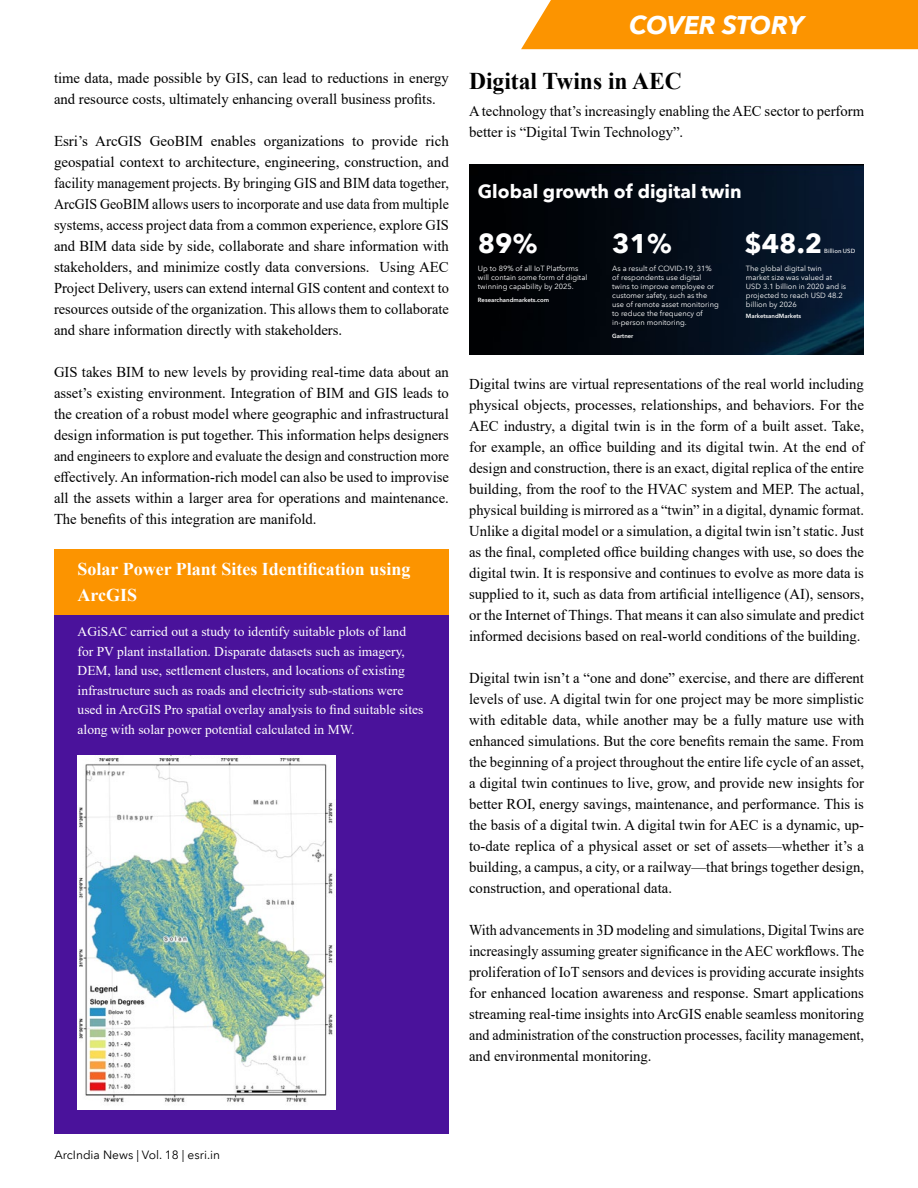
<style>
.page{position:relative;width:918px;height:1188px;background:#fff}
.page>*{position:absolute;margin:0;border:0;box-sizing:border-box;transform-origin:0 0}
.t1{font:700 27px "Avenir Next LT Pro";color:#fff}
.t2{font:italic 700 25.5px "Avenir Next LT Pro";letter-spacing:-.005em;color:#fff}
.t3{font:700 24px "Times New Roman";color:#000}
.t4{font:700 18.75px "Avenir Next LT Pro";color:#fff}
.t5{font:700 18px/25.5px "Times New Roman";color:#fff}
.t6{font:15px/21px "Times New Roman";color:#000;text-align:justify}
.t7{font:15px/21px "Times New Roman";color:#000;text-align:justify;scale:.94 1}
.t8{font:13.5px/19.5px "Times New Roman";color:#fff}
.t9{font:12px "Avenir Next LT Pro";color:#000}
.t10{font:7.5px/9px "Avenir Next LT Pro";color:#fff}
.t11{font:600 6px "Avenir Next LT Pro";color:#fff}
.t12{font:500 6px "Avenir Next LT Pro";color:#fff}
</style>
<div class="page">
<img style="left:469px;top:165px;width:395px;height:190px">
<div style="left:54px;top:549px;width:395px;height:585px;background:#4a129b"></div>
<div style="left:54px;top:549px;width:395px;height:66px;background:#fc9400"></div>
<img style="left:78px;top:756px;width:258px;height:353px">
<div style="left:521px;top:0;width:397px;height:49px;background:#fc9400"></div>
<p class="t6" style="left:54px;top:67px;width:396px">time data, made possible by GIS, can lead to reductions in energy and resource costs, ultimately enhancing overall business profits.</p>
<p class="t6" style="left:54px;top:130px;width:396px">Esri’s ArcGIS GeoBIM enables organizations to provide rich geospatial context to architecture, engineering, construction, and facility management projects. By bringing GIS and BIM data together, ArcGIS GeoBIM allows users to incorporate and use data from multiple systems, access project data from a common experience, explore GIS and BIM data side by side, collaborate and share information with stakeholders, and minimize costly data conversions. Using AEC Project Delivery, users can extend internal GIS content and context to resources outside of the organization. This allows them to collaborate and share information directly with stakeholders.</p>
<p class="t6" style="left:54px;top:361px;width:396px">GIS takes BIM to new levels by providing real-time data about an asset’s existing environment. Integration of BIM and GIS leads to the creation of a robust model where geographic and infrastructural design information is put together. This information helps designers and engineers to explore and evaluate the design and construction more effectively. An information-rich model can also be used to improvise all the assets within a larger area for operations and maintenance.<br>The benefits of this integration are manifold.</p>
<p class="t5" style="left:78px;top:556px;width:334px">Solar Power Plant Sites Identification using<br>ArcGIS</p>
<p class="t8" style="left:78px;top:621px;width:347px">AGiSAC carried out a study to identify suitable plots of land for PV plant installation. Disparate datasets such as imagery, DEM, land use, settlement clusters, and locations of existing infrastructure such as roads and electricity sub-stations were used in ArcGIS Pro spatial overlay analysis to find suitable sites along with solar power potential calculated in MW.</p>
<h2 class="t2" style="left:629px;top:9px;width:176px">COVER STORY</h2>
<h3 class="t3" style="left:469px;top:63px;width:214px">Digital Twins in AEC</h3>
<p class="t6" style="left:469px;top:100px;width:396px">A technology that’s increasingly enabling the AEC sector to perform better is “Digital Twin Technology”.</p>
<p class="t4" style="left:478px;top:180px;width:265px">Global growth of digital twin</p>
<h1 class="t1" style="left:478px;top:227px;width:61px">89%</h1>
<h1 class="t1" style="left:612px;top:227px;width:61px">31%</h1>
<h1 class="t1" style="left:744px;top:227px;width:79px">$48.2</h1>
<p class="t12" style="left:824px;top:247px;width:32px">Billion USD</p>
<p class="t10" style="left:478px;top:264px;width:111px">Up to 89% of all IoT Platforms will contain some form of digital twinning capability by 2025.</p>
<p class="t10" style="left:612px;top:264px;width:108px">As a result of COVID-19, 31% of respondents use digital twins to improve employee or customer safety, such as the use of remote asset monitoring to reduce the frequency of in-person monitoring.</p>
<p class="t10" style="left:746px;top:264px;width:102px">The global digital twin market size was valued at<br>USD 3.1 billion in 2020 and is projected to reach USD 48.2 billion by 2026</p>
<p class="t11" style="left:478px;top:297px;width:73px">Researchandmarkets.com</p>
<p class="t11" style="left:746px;top:312px;width:57px">MarketsandMarkets</p>
<p class="t11" style="left:612px;top:332px;width:23px">Gartner</p>
<p class="t6" style="left:469px;top:373px;width:396px">Digital twins are virtual representations of the real world including physical objects, processes, relationships, and behaviors. For the AEC industry, a digital twin is in the form of a built asset. Take, for example, an office building and its digital twin. At the end of design and construction, there is an exact, digital replica of the entire building, from the roof to the HVAC system and MEP. The actual, physical building is mirrored as a “twin” in a digital, dynamic format.<br>Unlike a digital model or a simulation, a digital twin isn’t static. Just as the final, completed office building changes with use, so does the digital twin. It is responsive and continues to evolve as more data is supplied to it, such as data from artificial intelligence (AI), sensors, or the Internet of Things. That means it can also simulate and predict informed decisions based on real-world conditions of the building.</p>
<p class="t6" style="left:469px;top:667px;width:396px">Digital twin isn’t a “one and done” exercise, and there are different levels of use. A digital twin for one project may be more simplistic with editable data, while another may be a fully mature use with enhanced simulations. But the core benefits remain the same. From the beginning of a project throughout the entire life cycle of an asset, a digital twin continues to live, grow, and provide new insights for better ROI, energy savings, maintenance, and performance. This is the basis of a digital twin. A digital twin for AEC is a dynamic, up&shy;to-date replica of a physical asset or set of assets—whether it’s a building, a campus, a city, or a railway—that brings together design, construction, and operational data.</p>
<p class="t7" style="left:469px;top:919px;width:422px">With advancements in 3D modeling and simulations, Digital Twins are increasingly assuming greater significance in the AEC workflows. The proliferation of IoT sensors and devices is providing accurate insights for enhanced location awareness and response. Smart applications streaming real-time insights into ArcGIS enable seamless monitoring and administration of the construction processes, facility management, and environmental monitoring.</p>
<p class="t9" style="left:54px;top:1147px;width:167px">ArcIndia News | Vol. 18 | esri.in</p>
</div>
